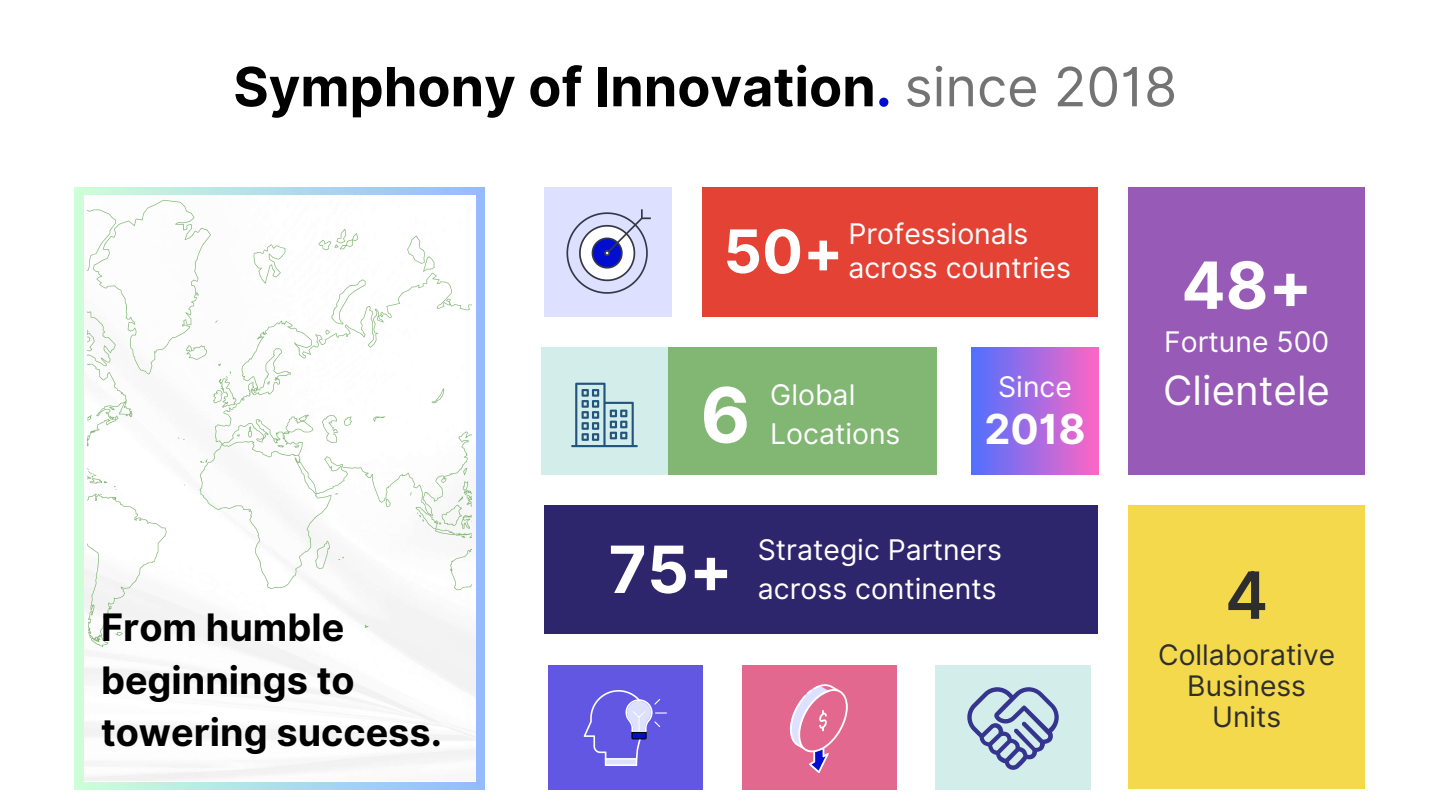
<style>
.page{position:relative;width:1440px;height:811px;background:#fff}
.page>*{position:absolute;margin:0;border:0;box-sizing:border-box;transform-origin:0 0}
.t1{font:700 76.05px "Inter";color:#fff}
.t2{font:600 65.1px "Inter";color:#2e2e2e}
.t3{font:700 65.05px "Inter";color:#fff}
.t4{font:700 59.75px "Inter";color:#fff}
.t5{font:700 54px "Inter";color:#000}
.t6{font:700 41.3px "Inter";color:#fff}
.t7{font:40.35px "Inter";color:#fff}
.t8{font:700 37.85px/52.4px "Inter";color:#000}
.t9{font:28.4px/39px "Inter";color:#fff}
.t10{font:28.35px "Inter";color:#fff}
.t11{font:28.25px/30.9px "Inter";color:#2e2e2e;text-align:center}
.s1{color:#010ed0}
.s2{font-weight:400;color:#737373}
</style>
<div class="page">
<div style="left:703px;top:187px;width:395px;height:129px;background:#e34234"></div>
<div style="left:1129px;top:187px;width:236px;height:287px;background:#975ab6"></div>
<div style="left:1129px;top:505px;width:236px;height:283px;background:#f4d94c"></div>
<div style="left:545px;top:505px;width:553px;height:129px;background:#2e266d"></div>
<div style="left:545px;top:187px;width:127px;height:129px;background:#dee0ff"></div>
<div style="left:972px;top:347px;width:126px;height:127px;background:linear-gradient(to right,#5170ff,#fb66c5)"></div>
<div style="left:545px;top:347px;width:391px;height:127px;background:#81b673"></div>
<svg style="left:566px;top:209px;width:85px;height:84px"></svg>
<div style="left:548px;top:665px;width:155px;height:124px;background:#6257e3"></div>
<svg style="left:584px;top:690px;width:83px;height:75px"></svg>
<div style="left:742px;top:665px;width:154px;height:124px;background:#e26890"></div>
<svg style="left:789px;top:684px;width:59px;height:88px"></svg>
<div style="left:935px;top:665px;width:156px;height:124px;background:#d3edea"></div>
<svg style="left:967px;top:687px;width:92px;height:82px"></svg>
<svg style="left:75px;top:187px;width:409px;height:601px;background:#b6e0ea"></svg>
<img style="left:84px;top:195px;width:391px;height:585px">
<svg style="left:88px;top:200px;width:384px;height:446px"></svg>
<div style="left:541px;top:347px;width:127px;height:127px;background:#d3edea"></div>
<svg style="left:571px;top:382px;width:67px;height:65px"></svg>
<h3 class="t5" style="left:233px;top:54px;width:945px">Symphony of Innovation<span class="s1">.</span> <span class="s2">since 2018</span></h3>
<h3 class="t4" style="left:723px;top:215px;width:121px">50+</h3>
<p class="t9" style="left:848px;top:216px;width:224px;line-height:34.2px">Professionals across countries</p>
<h3 class="t3" style="left:1181px;top:246px;width:132px">48+</h3>
<h3 class="t8" style="left:101px;top:601px;width:343px">From humble beginnings to towering success.</h3>
<h1 class="t1" style="left:700px;top:369px;width:52px">6</h1>
<p class="t9" style="left:770px;top:375px;width:132px">Global<br>Locations</p>
<p class="t10" style="left:998px;top:369px;width:75px">Since</p>
<h3 class="t6" style="left:984px;top:403px;width:103px">2018</h3>
<h3 class="t3" style="left:608px;top:530px;width:126px">75+</h3>
<p class="t9" style="left:758px;top:530px;width:246px">Strategic Partners across continents</p>
<p class="t10" style="left:1164px;top:324px;width:166px">Fortune 500</p>
<h3 class="t7" style="left:1163px;top:366px;width:168px">Clientele</h3>
<h2 class="t2" style="left:1225px;top:555px;width:45px">4</h2>
<p class="t11" style="left:1158px;top:639px;width:178px">Collaborative<br>Business<br>Units</p>
</div>
